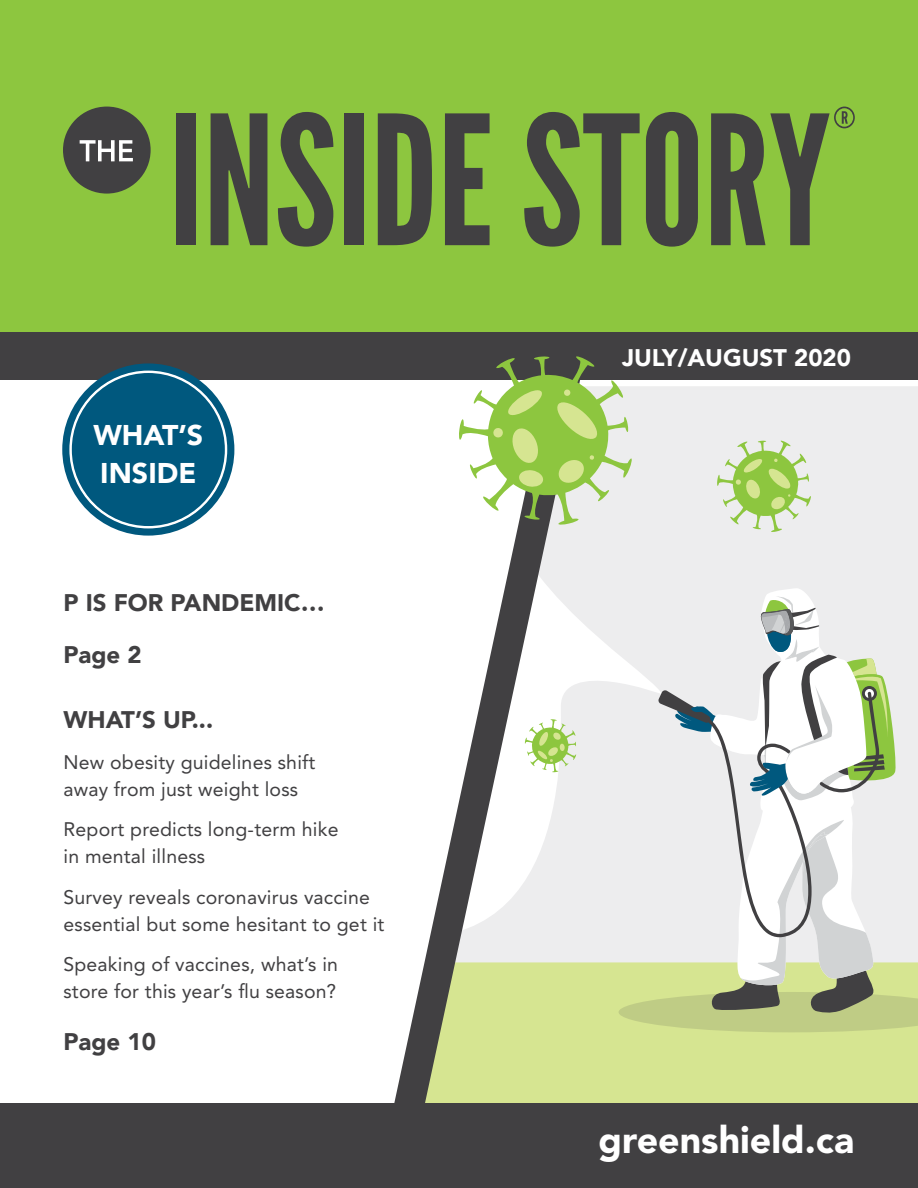
<style>
.page{position:relative;width:918px;height:1188px;background:#fff}
.page>*{position:absolute;margin:0;border:0;box-sizing:border-box;transform-origin:0 0}
.t1{font:900 37.5px "Avenir LT Std";color:#fff}
.t2{font:900 28.5px/37.3px "Avenir";color:#fff}
.t3{font:900 24px/51.8px "Avenir";color:#414042}
.t4{font:900 24px "Avenir";color:#fff}
.t5{font:19.5px/27px "Avenir LT Std";letter-spacing:.01em;color:#414042}
</style>
<div class="page">
<div style="left:663px;top:386px;width:255px;height:202px;background:#ededee"></div>
<div style="left:663px;top:1032px;width:255px;height:71px;background:#d6e591"></div>
<svg style="left:607px;top:386px;width:56px;height:717px;background:#e6ebd4"></svg>
<svg style="left:619px;top:588px;width:299px;height:444px"></svg>
<svg style="left:394px;top:525px;width:213px;height:578px"></svg>
<div style="left:0;top:1103px;width:918px;height:85px;background:#414042"></div>
<div style="left:0;top:0;width:918px;height:332px;background:#8dc63f"></div>
<div style="left:0;top:332px;width:918px;height:48px;background:#414042"></div>
<div style="left:63px;top:107px;width:88px;height:87px;background:#414042;border-radius:50%"></div>
<div style="left:177px;top:113px;width:19px;height:132px;background:#414042"></div>
<svg style="left:211px;top:113px;width:56px;height:132px"></svg>
<svg style="left:278px;top:112px;width:55px;height:135px"></svg>
<div style="left:344px;top:113px;width:19px;height:132px;background:#414042"></div>
<svg style="left:378px;top:113px;width:54px;height:132px"></svg>
<svg style="left:445px;top:113px;width:45px;height:132px"></svg>
<svg style="left:524px;top:112px;width:116px;height:135px"></svg>
<svg style="left:646px;top:112px;width:52px;height:135px"></svg>
<svg style="left:711px;top:107px;width:144px;height:138px"></svg>
<svg style="left:80px;top:140px;width:53px;height:21px"></svg>
<div style="left:62px;top:363px;width:172px;height:173px;background:#00587e;border-radius:50%"></div>
<svg style="left:69px;top:370px;width:159px;height:159px"></svg>
<svg style="left:459px;top:356px;width:173px;height:169px"></svg>
<svg style="left:717px;top:440px;width:94px;height:92px;background:#c6dda4"></svg>
<svg style="left:525px;top:719px;width:51px;height:53px"></svg>
<h2 class="t2" style="left:93px;top:416px;width:111px">WHAT’S<br>INSIDE</h2>
<p class="t3" style="left:63px;top:576px;width:263px">P IS FOR PANDEMIC…<br>Page 2</p>
<p class="t3" style="left:63px;top:693px;width:151px">WHAT’S UP...</p>
<p class="t5" style="left:63px;top:748px;width:253px">New obesity guidelines shift away from just weight loss</p>
<p class="t5" style="left:63px;top:816px;width:277px">Report predicts long-term hike in mental illness</p>
<p class="t5" style="left:63px;top:883px;width:322px">Survey reveals coronavirus vaccine essential but some hesitant to get it</p>
<p class="t5" style="left:63px;top:951px;width:276px">Speaking of vaccines, what’s in store for this year’s flu season?</p>
<p class="t3" style="left:63px;top:1015px;width:94px">Page 10</p>
<p class="t4" style="left:622px;top:337px;width:230px">JULY/AUGUST 2020</p>
<h1 class="t1" style="left:599px;top:1118px;width:257px">greenshield.ca</h1>
</div>
